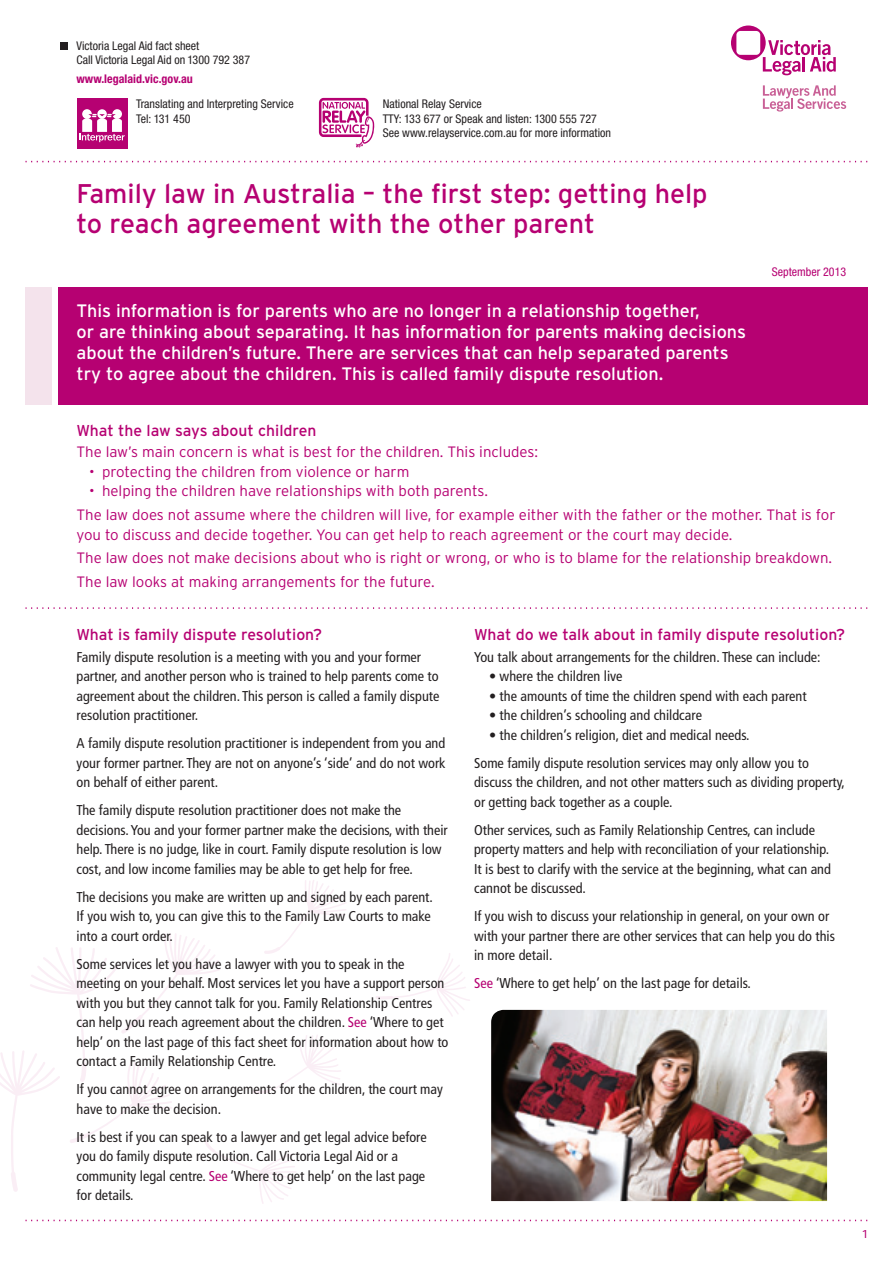
<style>
.page{position:relative;width:893px;height:1263px;background:#fff}
.page>*{position:absolute;margin:0;border:0;box-sizing:border-box;transform-origin:0 0}
.t1{font:27px/30px "Interstate";color:#b60172}
.intro_para_1{font:18px/21px "Interstate";color:#fff}
.t2{font:15.75px "Interstate";color:#b60172}
.intro_para_2{font:300 15px/19.5px "Interstate";color:#b60172}
.body_copy{font:condensed 14.25px/19.5px "Frutiger";color:#231f20}
.body_bullets{font:condensed 14.25px "Frutiger";color:#231f20}
.t3{font:condensed 12px/14.4px "Helvetica Neue";color:#231f20}
.t4{font:700 condensed 12px "Helvetica Neue";color:#b60172}
.t5{font:condensed 12px "Helvetica Neue";color:#b60172}
.t6{font:12px "Bliss 2";color:#b60172}
.s1{color:#b60172}
</style>
<div class="page">
<svg style="left:376px;top:953px;width:94px;height:63px"></svg>
<svg style="left:0;top:880px;width:346px;height:324px"></svg>
<svg style="left:26px;top:1220px;width:841px;height:1px"></svg>
<div style="left:58px;top:287px;width:809px;height:118px;background:#b60172"></div>
<div style="left:60px;top:42px;width:8px;height:8px;background:#231f20"></div>
<div style="left:26px;top:287px;width:26px;height:118px;background:#f4e3ec"></div>
<svg style="left:26px;top:161px;width:841px;height:1px"></svg>
<svg style="left:26px;top:607px;width:841px;height:2px"></svg>
<svg style="left:731px;top:26px;width:105px;height:49px"></svg>
<svg style="left:763px;top:85px;width:83px;height:27px"></svg>
<div style="left:77px;top:98px;width:51px;height:51px;background:#b60172"></div>
<svg style="left:79px;top:109px;width:46px;height:33px"></svg>
<svg style="left:319px;top:98px;width:55px;height:49px"></svg>
<img style="left:491px;top:1010px;width:336px;height:191px">
<p class="t3" style="left:77px;top:38px;width:175px">Victoria Legal Aid fact sheet<br>Call Victoria Legal Aid on 1300 792 387</p>
<p class="t4" style="left:77px;top:71px;width:118px">www.legalaid.vic.gov.au</p>
<p class="t3" style="left:136px;top:97px;width:159px">Translating and Interpreting Service</p>
<p class="t3" style="left:136px;top:111px;width:56px">Tel: 131 450</p>
<p class="t3" style="left:383px;top:97px;width:101px">National Relay Service</p>
<p class="t3" style="left:383px;top:111px;width:216px">TTY: 133 677 or Speak and listen: 1300 555 727</p>
<p class="t3" style="left:383px;top:125px;width:230px">See www.relayservice.com.au for more information</p>
<h1 class="t1" style="left:77px;top:178px;width:632px">Family law in Australia – the first step: getting help to reach agreement with the other parent</h1>
<p class="intro_para_1" style="left:77px;top:300px;width:671px">This information is for parents who are no longer in a relationship together,<br>or are thinking about separating. It has information for parents making decisions about the children’s future. There are services that can help separated parents try to agree about the children. This is called family dispute resolution.</p>
<p class="t5" style="left:772px;top:265px;width:76px">September 2013</p>
<h2 class="t2" style="left:77px;top:421px;width:241px">What the law says about children</h2>
<p class="intro_para_2" style="left:77px;top:442px;width:463px">The law’s main concern is what is best for the children. This includes:</p>
<p class="intro_para_2" style="left:89px;top:462px;width:322px">• protecting the children from violence or harm</p>
<p class="intro_para_2" style="left:89px;top:481px;width:400px">• helping the children have relationships with both parents.</p>
<p class="intro_para_2" style="left:77px;top:505px;width:760px">The law does not assume where the children will live, for example either with the father or the mother. That is for you to discuss and decide together. You can get help to reach agreement or the court may decide.</p>
<p class="intro_para_2" style="left:77px;top:548px;width:757px">The law does not make decisions about who is right or wrong, or who is to blame for the relationship breakdown.</p>
<p class="intro_para_2" style="left:77px;top:572px;width:360px">The law looks at making arrangements for the future.</p>
<h2 class="t2" style="left:77px;top:626px;width:247px">What is family dispute resolution?</h2>
<p class="body_copy" style="left:77px;top:647px;width:364px">Family dispute resolution is a meeting with you and your former partner, and another person who is trained to help parents come to agreement about the children. This person is called a family dispute resolution practitioner.</p>
<p class="body_copy" style="left:77px;top:733px;width:371px;text-align:justify">A family dispute resolution practitioner is independent from you and your former partner. They are not on anyone’s ‘side’ and do not work on behalf of either parent.</p>
<p class="body_copy" style="left:77px;top:800px;width:373px">The family dispute resolution practitioner does not make the decisions. You and your former partner make the decisions, with their help. There is no judge, like in court. Family dispute resolution is low cost, and low income families may be able to get help for free.</p>
<p class="body_copy" style="left:77px;top:887px;width:358px">The decisions you make are written up and signed by each parent.<br>If you wish to, you can give this to the Family Law Courts to make into a court order.</p>
<p class="body_copy" style="left:77px;top:954px;width:373px">Some services let you have a lawyer with you to speak in the meeting on your behalf. Most services let you have a support person with you but they cannot talk for you. Family Relationship Centres can help you reach agreement about the children. <span class="s1">See</span> ‘Where to get help’ on the last page of this fact sheet for information about how to contact a Family Relationship Centre.</p>
<p class="body_copy" style="left:77px;top:1079px;width:368px">If you cannot agree on arrangements for the children, the court may have to make the decision.</p>
<p class="body_copy" style="left:77px;top:1127px;width:352px">It is best if you can speak to a lawyer and get legal advice before you do family dispute resolution. Call Victoria Legal Aid or a community legal centre. <span class="s1">See</span> ‘Where to get help’ on the last page for details.</p>
<h2 class="t2" style="left:474px;top:626px;width:373px">What do we talk about in family dispute resolution?</h2>
<p class="body_copy" style="left:474px;top:647px;width:348px">You talk about arrangements for the children. These can include:</p>
<p class="body_bullets" style="left:489px;top:668px;width:135px">• where the children live</p>
<p class="body_bullets" style="left:489px;top:687px;width:319px">• the amounts of time the children spend with each parent</p>
<p class="body_bullets" style="left:489px;top:707px;width:214px">• the children’s schooling and childcare</p>
<p class="body_bullets" style="left:489px;top:726px;width:262px">• the children’s religion, diet and medical needs.</p>
<p class="body_copy" style="left:474px;top:753px;width:372px">Some family dispute resolution services may only allow you to discuss the children, and not other matters such as dividing property, or getting back together as a couple.</p>
<p class="body_copy" style="left:474px;top:820px;width:358px">Other services, such as Family Relationship Centres, can include property matters and help with reconciliation of your relationship.<br>It is best to clarify with the service at the beginning, what can and cannot be discussed.</p>
<p class="body_copy" style="left:474px;top:906px;width:362px">If you wish to discuss your relationship in general, on your own or with your partner there are other services that can help you do this in more detail.</p>
<p class="body_copy" style="left:474px;top:973px;width:278px"><span class="s1">See</span> ‘Where to get help’ on the last page for details.</p>
<p class="t6" style="left:862px;top:1226px;width:7px">1</p>
</div>
